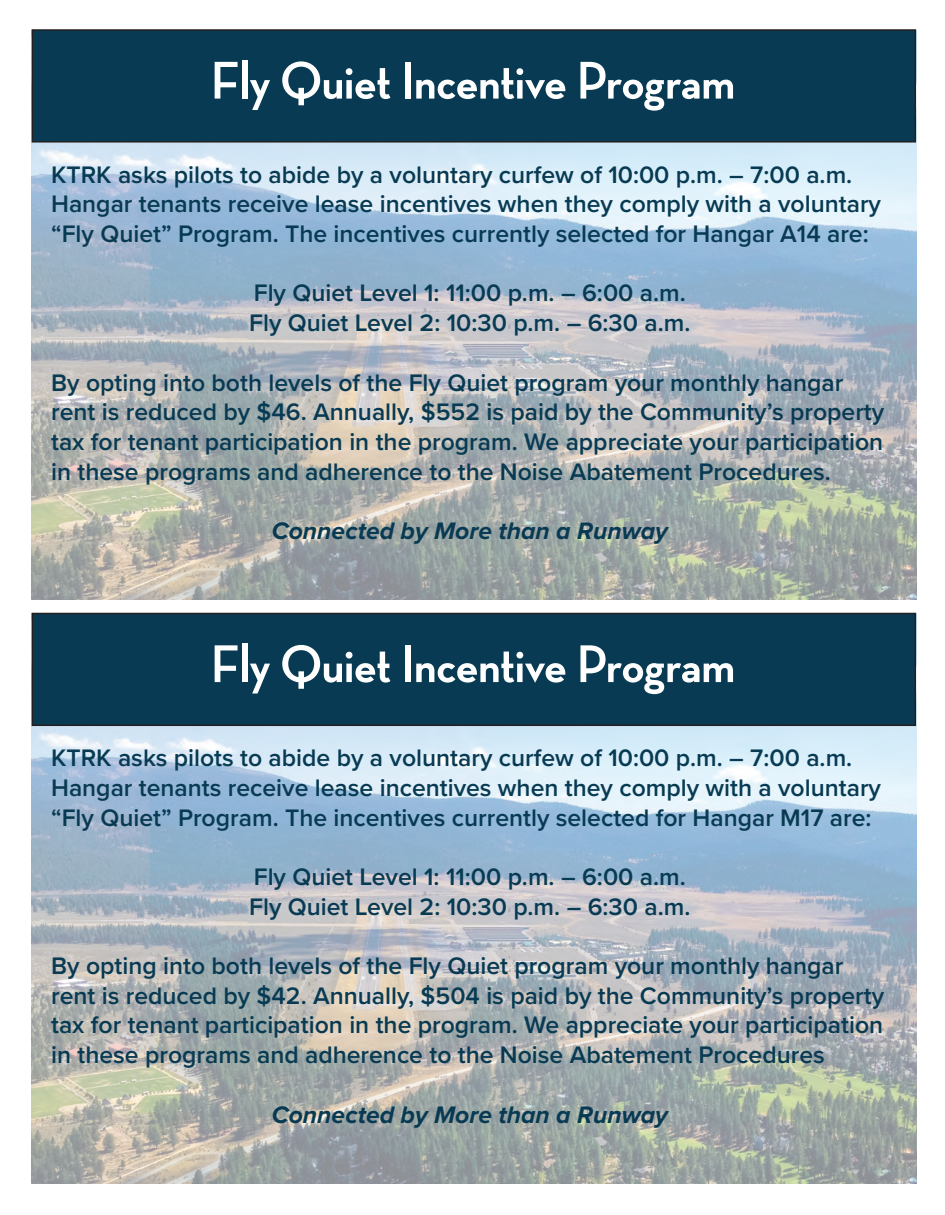
<style>
.page{position:relative;width:945px;height:1215px;background:#fff}
.page>*{position:absolute;margin:0;border:0;box-sizing:border-box;transform-origin:0 0}
.t1{font:700 54px "Neutra Disp";color:#fff}
.t2{font:600 24.75px/29.7px "Proxima Nova";color:#083b53}
.t3{font:italic 700 24.75px "Proxima Nova";color:#083b53}
</style>
<div class="page">
<img style="left:32px;top:143px;width:884px;height:457px">
<div style="left:32px;top:29px;width:884px;height:114px;background:#083b53;border:2px solid #231f20"></div>
<img style="left:32px;top:726px;width:884px;height:458px">
<div style="left:32px;top:613px;width:884px;height:113px;background:#083b53;border:2px solid #231f20"></div>
<h1 class="t1" style="left:211px;top:50px;width:526px">Fly Quiet Incentive Program</h1>
<p class="t2" style="left:51px;top:160px;width:831px">KTRK asks pilots to abide by a voluntary curfew of 10:00 p.m. – 7:00 a.m.<br>Hangar tenants receive lease incentives when they comply with a voluntary “Fly Quiet” Program. The incentives currently selected for Hangar A14 are:</p>
<p class="t2" style="left:249px;top:279px;width:443px">Fly Quiet Level 1: 11:00 p.m. – 6:00 a.m.<br>Fly Quiet Level 2: 10:30 p.m. – 6:30 a.m.</p>
<p class="t2" style="left:51px;top:368px;width:835px">By opting into both levels of the Fly Quiet program your monthly hangar rent is reduced by $46. Annually, $552 is paid by the Community’s property tax for tenant participation in the program. We appreciate your participation in these programs and adherence to the Noise Abatement Procedures.</p>
<p class="t3" style="left:272px;top:516px;width:398px">Connected by More than a Runway</p>
<h1 class="t1" style="left:211px;top:634px;width:526px">Fly Quiet Incentive Program</h1>
<p class="t2" style="left:51px;top:744px;width:831px">KTRK asks pilots to abide by a voluntary curfew of 10:00 p.m. – 7:00 a.m.<br>Hangar tenants receive lease incentives when they comply with a voluntary “Fly Quiet” Program. The incentives currently selected for Hangar M17 are:</p>
<p class="t2" style="left:249px;top:862px;width:443px">Fly Quiet Level 1: 11:00 p.m. – 6:00 a.m.<br>Fly Quiet Level 2: 10:30 p.m. – 6:30 a.m.</p>
<p class="t2" style="left:51px;top:952px;width:835px">By opting into both levels of the Fly Quiet program your monthly hangar rent is reduced by $42. Annually, $504 is paid by the Community’s property tax for tenant participation in the program. We appreciate your participation in these programs and adherence to the Noise Abatement Procedures</p>
<p class="t3" style="left:272px;top:1100px;width:398px">Connected by More than a Runway</p>
</div>
